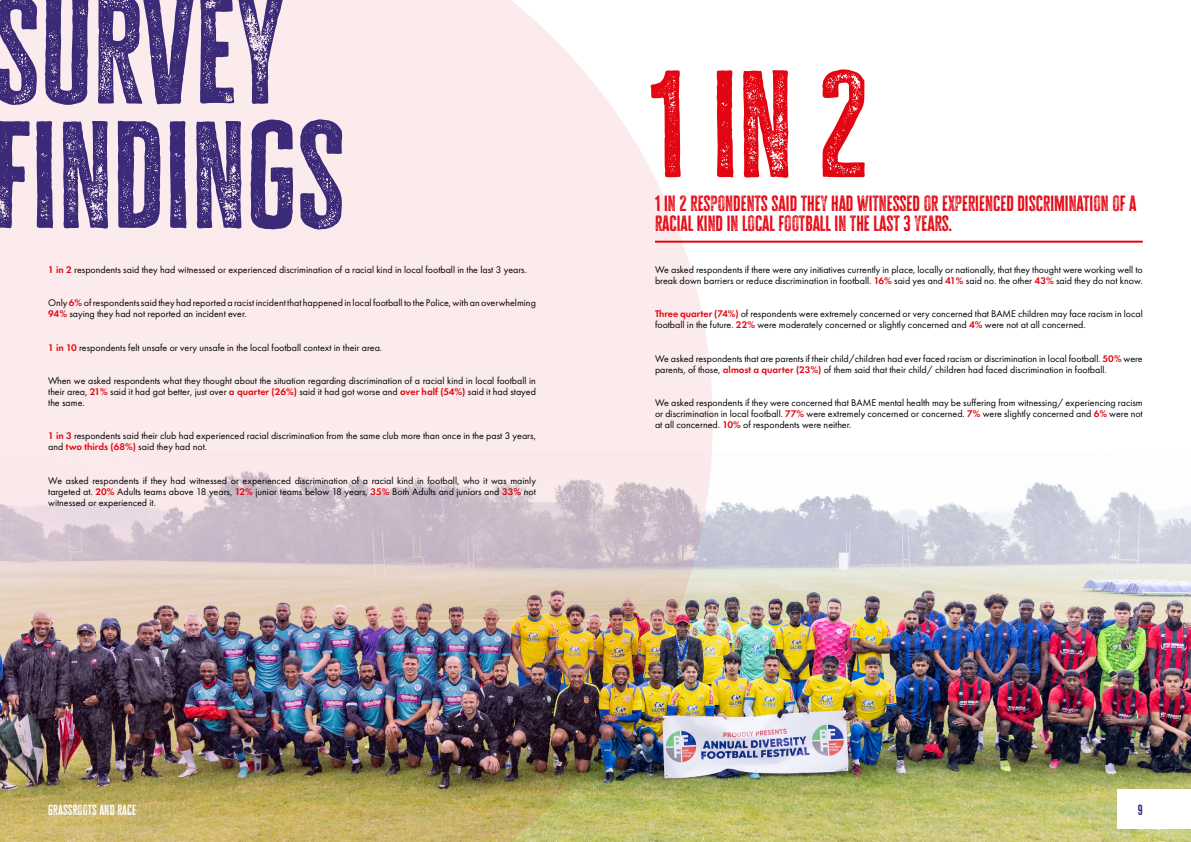
<style>
.page{position:relative;width:1191px;height:842px;background:#fff}
.page>*{position:absolute;margin:0;border:0;box-sizing:border-box;transform-origin:0 0}
.t1{font:124.5px/124.5px "Cheddar Gothic Rough";color:#2d2e81}
.t2{font:124.5px "Cheddar Gothic Rough";color:#e20612}
.t3{font:18px/20px "Cheddar Gothic Rough";color:#e20612}
.t4{font:12px "Cheddar Gothic Rough";letter-spacing:.005em;color:#fff}
.t5{font:12px "Cheddar Gothic Rough";color:#2d2e81}
.t6{font:10px/11px "Futura PT";color:#000}
.s1{font-weight:600;color:#e20612}
</style>
<div class="page">
<img style="left:713px;top:482px;width:478px;height:360px">
<img style="left:0;top:0;width:713px;height:842px">
<div style="left:1117px;top:789px;width:74px;height:40px;background:#fff"></div>
<hr style="left:655px;top:241px;width:487px;height:2px;background:#e20612">
<h1 class="t1" style="left:-9px;top:-12px;width:355px">SURVEY<br>FINDINGS</h1>
<p class="t6" style="left:48px;top:264px;width:480px"><span class="s1">1 in 2</span> respondents said they had witnessed or experienced discrimination of a racial kind in local football in the last 3 years.</p>
<p class="t6" style="left:48px;top:297px;width:489px">Only <span class="s1">6%</span> of respondents said they had reported a racist incident that happened in local football to the Police, with an overwhelming<br><span class="s1">94%</span> saying they had not reported an incident ever.</p>
<p class="t6" style="left:48px;top:342px;width:335px"><span class="s1">1 in 10</span> respondents felt unsafe or very unsafe in the local football context in their area.</p>
<p class="t6" style="left:48px;top:375px;width:489px;text-align:justify">When we asked respondents what they thought about the situation regarding discrimination of a racial kind in local football in their area, <span class="s1">21%</span> said it had got better, just over <span class="s1">a quarter (26%)</span> said it had got worse and <span class="s1">over half (54%)</span> said it had stayed the same.</p>
<p class="t6" style="left:48px;top:430px;width:489px"><span class="s1">1 in 3</span> respondents said their club had experienced racial discrimination from the same club more than once in the past 3 years, and <span class="s1">two thirds (68%)</span> said they had not.</p>
<p class="t6" style="left:48px;top:475px;width:489px;text-align:justify">We asked respondents if they had witnessed or experienced discrimination of a racial kind in football, who it was mainly targeted at. <span class="s1">20%</span> Adults teams above 18 years, <span class="s1">12%</span> junior teams below 18 years, <span class="s1">35%</span> Both Adults and juniors and <span class="s1">33%</span> not witnessed or experienced it.</p>
<h1 class="t2" style="left:649px;top:45px;width:221px">1 IN 2</h1>
<h2 class="t3" style="left:655px;top:194px;width:483px">1 IN 2 RESPONDENTS SAID THEY HAD WITNESSED OR EXPERIENCED DISCRIMINATION OF A<br>RACIAL KIND IN LOCAL FOOTBALL IN THE LAST 3 YEARS.</h2>
<p class="t6" style="left:655px;top:264px;width:489px">We asked respondents if there were any initiatives currently in place, locally or nationally, that they thought were working well to break down barriers or reduce discrimination in football. <span class="s1">16%</span> said yes and <span class="s1">41%</span> said no. the other <span class="s1">43%</span> said they do not know.</p>
<p class="t6" style="left:655px;top:308px;width:489px"><span class="s1">Three quarter (74%)</span> of respondents were extremely concerned or very concerned that BAME children may face racism in local football in the future. <span class="s1">22%</span> were moderately concerned or slightly concerned and <span class="s1">4%</span> were not at all concerned.</p>
<p class="t6" style="left:655px;top:353px;width:489px">We asked respondents that are parents if their child/children had ever faced racism or discrimination in local football. <span class="s1">50%</span> were parents, of those, <span class="s1">almost a quarter (23%)</span> of them said that their child/ children had faced discrimination in football.</p>
<p class="t6" style="left:655px;top:397px;width:489px;text-align:justify">We asked respondents if they were concerned that BAME mental health may be suffering from witnessing/ experiencing racism or discrimination in local football. <span class="s1">77%</span> were extremely concerned or concerned. <span class="s1">7%</span> were slightly concerned and <span class="s1">6%</span> were not at all concerned. <span class="s1">10%</span> of respondents were neither.</p>
<p class="t4" style="left:48px;top:803px;width:90px">GRASSROOTS AND RACE</p>
<p class="t5" style="left:1137px;top:803px;width:6px">9</p>
</div>
